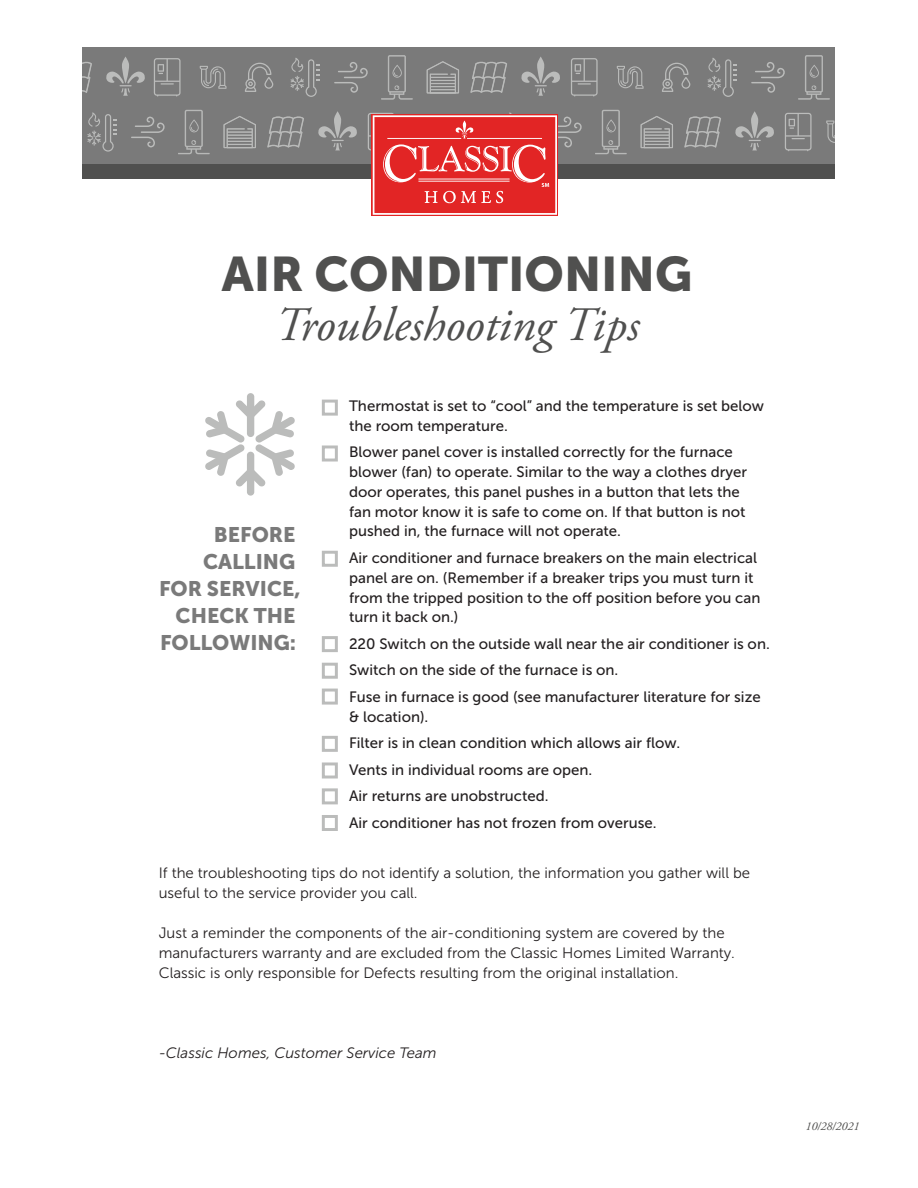
<style>
.page{position:relative;width:918px;height:1188px;background:#fff}
.page>*{position:absolute;margin:0;border:0;box-sizing:border-box;transform-origin:0 0}
.t1{font:48.3px "Museo Sans 900";color:#50504f}
.t2{font:italic 48px "Adobe Garamond Pro";color:#50504f}
.Check_Head{font:21px/27px "Museo Sans 900";color:#7a7a7a;text-align:center}
.t3{font:15px/19.8px "Museo Sans 500";color:#231f20}
.Check_Body{font:15px/19.8px "Museo Sans 300";color:#231f20}
.Check_Body-2{font:italic 15px "Museo Sans 300";color:#231f20}
.t4{font:italic 12px "Adobe Garamond Pro";color:#50504f}
.s1{font-family:"Museo Sans 300";color:#fff}
</style>
<div class="page">
<div style="left:82px;top:48px;width:753px;height:131px;background:#7a7a7a"></div>
<svg style="left:82px;top:61px;width:10px;height:32px"></svg>
<svg style="left:106px;top:57px;width:39px;height:39px"></svg>
<svg style="left:87px;top:112px;width:29px;height:40px"></svg>
<svg style="left:131px;top:117px;width:34px;height:30px"></svg>
<svg style="left:178px;top:110px;width:31px;height:44px"></svg>
<svg style="left:267px;top:116px;width:37px;height:32px"></svg>
<svg style="left:223px;top:116px;width:33px;height:32px"></svg>
<svg style="left:318px;top:111px;width:39px;height:39px"></svg>
<svg style="left:595px;top:110px;width:32px;height:44px"></svg>
<svg style="left:684px;top:116px;width:37px;height:32px"></svg>
<svg style="left:641px;top:116px;width:32px;height:32px"></svg>
<svg style="left:735px;top:111px;width:39px;height:39px"></svg>
<svg style="left:785px;top:113px;width:27px;height:38px"></svg>
<svg style="left:826px;top:121px;width:9px;height:22px"></svg>
<svg style="left:154px;top:58px;width:27px;height:39px"></svg>
<svg style="left:200px;top:66px;width:27px;height:23px"></svg>
<svg style="left:245px;top:63px;width:28px;height:29px"></svg>
<svg style="left:290px;top:58px;width:29px;height:39px"></svg>
<svg style="left:334px;top:62px;width:34px;height:31px"></svg>
<svg style="left:381px;top:55px;width:32px;height:45px"></svg>
<svg style="left:470px;top:61px;width:37px;height:32px"></svg>
<svg style="left:427px;top:61px;width:32px;height:33px"></svg>
<svg style="left:521px;top:57px;width:39px;height:39px"></svg>
<svg style="left:571px;top:58px;width:27px;height:39px"></svg>
<svg style="left:617px;top:66px;width:27px;height:23px"></svg>
<svg style="left:662px;top:63px;width:28px;height:29px"></svg>
<svg style="left:708px;top:58px;width:29px;height:39px"></svg>
<svg style="left:751px;top:62px;width:34px;height:31px"></svg>
<svg style="left:798px;top:55px;width:32px;height:45px"></svg>
<div style="left:82px;top:164px;width:753px;height:15px;background:#50504f"></div>
<svg style="left:368px;top:112px;width:214px;height:103px"></svg>
<div style="left:322px;top:400px;width:16px;height:16px;background:#fff;border:3px solid #bbbcbb"></div>
<div style="left:322px;top:446px;width:16px;height:16px;background:#fff;border:3px solid #bbbcbb"></div>
<div style="left:322px;top:551px;width:16px;height:16px;background:#fff;border:3px solid #bbbcbb"></div>
<div style="left:322px;top:663px;width:16px;height:16px;background:#fff;border:3px solid #bbbcbb"></div>
<div style="left:322px;top:689px;width:16px;height:16px;background:#fff;border:3px solid #bbbcbb"></div>
<div style="left:322px;top:736px;width:16px;height:16px;background:#fff;border:3px solid #bbbcbb"></div>
<div style="left:322px;top:762px;width:16px;height:17px;background:#fff;border:3px solid #bbbcbb"></div>
<div style="left:322px;top:815px;width:16px;height:16px;background:#fff;border:3px solid #bbbcbb"></div>
<div style="left:322px;top:788px;width:16px;height:16px;background:#fff;border:3px solid #bbbcbb"></div>
<div style="left:322px;top:636px;width:16px;height:16px;background:#fff;border:3px solid #bbbcbb"></div>
<div style="left:247px;top:393px;width:7px;height:44px;background:#bbbcbb;border-radius:4px"></div>
<div style="left:247px;top:452px;width:7px;height:44px;background:#bbbcbb;border-radius:4px"></div>
<svg style="left:205px;top:400px;width:90px;height:87px"></svg>
<p class="t1" style="left:222px;top:246px;width:472px">AIR CONDITIONING</p>
<p class="t2" style="left:275px;top:296px;width:366px">Troubleshooting Tips</p>
<p class="Check_Head" style="left:214px;top:521px;width:83px">BEFORE</p>
<p class="Check_Head" style="left:203px;top:548px;width:94px">CALLING</p>
<p class="Check_Head" style="left:159px;top:575px;width:143px">FOR SERVICE,<br>CHECK THE<br>FOLLOWING:</p>
<p class="t3" style="left:349px;top:396px;width:417px;text-indent:-14px"><span class="s1">•</span> Thermostat is set to “cool” and the temperature is set below the room temperature.</p>
<p class="t3" style="left:349px;top:442px;width:399px;text-indent:-14px"><span class="s1">•</span> Blower panel cover is installed correctly for the furnace blower (fan) to operate. Similar to the way a clothes dryer door operates, this panel pushes in a button that lets the fan motor know it is safe to come on. If that button is not pushed in, the furnace will not operate.</p>
<p class="t3" style="left:349px;top:548px;width:413px;text-indent:-14px"><span class="s1">•</span> Air conditioner and furnace breakers on the main electrical panel are on. (Remember if a breaker trips you must turn it from the tripped position to the off position before you can turn it back on.)</p>
<p class="t3" style="left:336px;top:634px;width:436px"><span class="s1">•</span> 220 Switch on the outside wall near the air conditioner is on.</p>
<p class="t3" style="left:336px;top:660px;width:284px"><span class="s1">•</span> Switch on the side of the furnace is on.</p>
<p class="t3" style="left:349px;top:687px;width:413px;text-indent:-14px"><span class="s1">•</span> Fuse in furnace is good (see manufacturer literature for size &amp; location).</p>
<p class="t3" style="left:336px;top:733px;width:346px"><span class="s1">•</span> Filter is in clean condition which allows air flow.</p>
<p class="t3" style="left:336px;top:760px;width:258px"><span class="s1">•</span> Vents in individual rooms are open.</p>
<p class="t3" style="left:336px;top:786px;width:215px"><span class="s1">•</span> Air returns are unobstructed.</p>
<p class="t3" style="left:336px;top:813px;width:323px"><span class="s1">•</span> Air conditioner has not frozen from overuse.</p>
<p class="Check_Body" style="left:159px;top:864px;width:593px">If the troubleshooting tips do not identify a solution, the information you gather will be useful to the service provider you call.</p>
<p class="Check_Body" style="left:159px;top:923px;width:578px">Just a reminder the components of the air-conditioning system are covered by the manufacturers warranty and are excluded from the Classic Homes Limited Warranty.<br>Classic is only responsible for Defects resulting from the original installation.</p>
<p class="Check_Body-2" style="left:159px;top:1045px;width:279px">-Classic Homes, Customer Service Team</p>
<p class="t4" style="left:806px;top:1118px;width:55px">10/28/2021</p>
</div>
